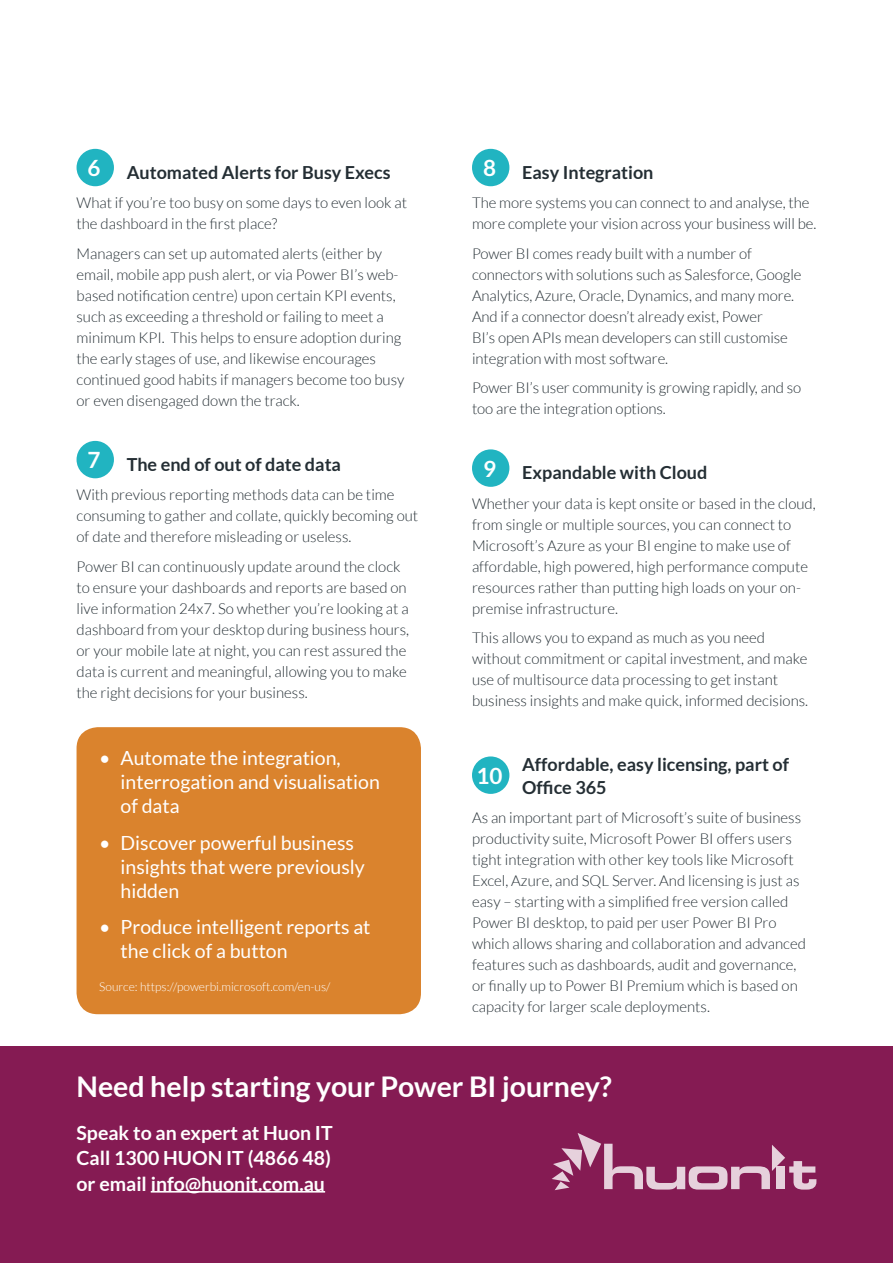
<style>
.page{position:relative;width:893px;height:1263px;background:#fff}
.page>*{position:absolute;margin:0;border:0;box-sizing:border-box;transform-origin:0 0}
.t1{font:700 28.5px "Lato";color:#fff}
.t2{font:700 22.35px "Lato";color:#fff}
.t3{font:19.5px/24px "Lato";color:#fff}
.t4{font:700 19.5px/25.5px "Lato";color:#fff;text-align:justify}
.t5{font:700 18px/22.5px "Lato";color:#242e34}
.t6{font:300 15px/21px "Lato";color:#242e34}
.t7{font:300 12px "Lato";color:#fff}
.s1{font-size:22.35px;color:#fff}
</style>
<div class="page">
<div style="left:77px;top:149px;width:37px;height:37px;background:#21b4c1;border-radius:50%"></div>
<div style="left:77px;top:441px;width:37px;height:37px;background:#21b4c1;border-radius:50%"></div>
<div style="left:472px;top:149px;width:37px;height:37px;background:#21b4c1;border-radius:50%"></div>
<div style="left:472px;top:449px;width:37px;height:38px;background:#21b4c1;border-radius:50%"></div>
<div style="left:472px;top:756px;width:37px;height:38px;background:#21b4c1;border-radius:50%"></div>
<div style="left:0;top:1046px;width:893px;height:217px;background:#851b53"></div>
<hr style="left:151px;top:1191px;width:174px;height:1px;background:#fff">
<svg style="left:552px;top:1133px;width:264px;height:57px"></svg>
<div style="left:77px;top:727px;width:344px;height:287px;background:#da832d;border-radius:21px"></div>
<p class="t5" style="left:88px;top:161px;width:305px"><span class="s1">6</span> Automated Alerts for Busy Execs</p>
<p class="t6" style="left:77px;top:192px;width:332px">What if you’re too busy on some days to even look at the dashboard in the first place?</p>
<p class="t6" style="left:77px;top:243px;width:329px">Managers can set up automated alerts (either by email, mobile app push alert, or via Power BI’s web&shy;based notification centre) upon certain KPI events, such as exceeding a threshold or failing to meet a minimum KPI. This helps to ensure adoption during the early stages of use, and likewise encourages continued good habits if managers become too busy or even disengaged down the track.</p>
<p class="t5" style="left:88px;top:453px;width:255px"><span class="s1">7</span> The end of out of date data</p>
<p class="t6" style="left:77px;top:484px;width:343px">With previous reporting methods data can be time consuming to gather and collate, quickly becoming out of date and therefore misleading or useless.</p>
<p class="t6" style="left:77px;top:556px;width:334px">Power BI can continuously update around the clock to ensure your dashboards and reports are based on live information 24x7. So whether you’re looking at a dashboard from your desktop during business hours, or your mobile late at night, you can rest assured the data is current and meaningful, allowing you to make the right decisions for your business.</p>
<h3 class="t3" style="left:121px;top:746px;width:261px;text-indent:-21px">• Automate the integration, interrogation and visualisation of data</h3>
<h3 class="t3" style="left:121px;top:830px;width:246px;text-indent:-21px">• Discover powerful business insights that were previously hidden</h3>
<h3 class="t3" style="left:121px;top:915px;width:252px;text-indent:-21px">• Produce intelligent reports at the click of a button</h3>
<p class="t7" style="left:99px;top:980px;width:233px">Source: https://powerbi.microsoft.com/en-us/</p>
<p class="t5" style="left:483px;top:161px;width:172px"><span class="s1">8</span> Easy Integration</p>
<p class="t6" style="left:472px;top:192px;width:346px">The more systems you can connect to and analyse, the more complete your vision across your business will be.</p>
<p class="t6" style="left:472px;top:243px;width:331px">Power BI comes ready built with a number of connectors with solutions such as Salesforce, Google Analytics, Azure, Oracle, Dynamics, and many more.<br>And if a connector doesn’t already exist, Power<br>BI’s open APIs mean developers can still customise integration with most software.</p>
<p class="t6" style="left:472px;top:377px;width:331px">Power BI’s user community is growing rapidly, and so too are the integration options.</p>
<p class="t5" style="left:483px;top:461px;width:226px"><span class="s1">9</span> Expandable with Cloud</p>
<p class="t6" style="left:472px;top:493px;width:345px">Whether your data is kept onsite or based in the cloud, from single or multiple sources, you can connect to Microsoft’s Azure as your BI engine to make use of affordable, high powered, high performance compute resources rather than putting high loads on your on&shy;premise infrastructure.</p>
<p class="t6" style="left:472px;top:627px;width:338px">This allows you to expand as much as you need without commitment or capital investment, and make use of multisource data processing to get instant business insights and make quick, informed decisions.</p>
<h2 class="t2" style="left:476px;top:763px;width:28px">10</h2>
<p class="t5" style="left:522px;top:753px;width:268px">Affordable, easy licensing, part of<br>Office 365</p>
<p class="t6" style="left:472px;top:807px;width:335px">As an important part of Microsoft’s suite of business productivity suite, Microsoft Power BI offers users tight integration with other key tools like Microsoft Excel, Azure, and SQL Server. And licensing is just as easy – starting with a simplified free version called Power BI desktop, to paid per user Power BI Pro which allows sharing and collaboration and advanced features such as dashboards, audit and governance, or finally up to Power BI Premium which is based on capacity for larger scale deployments.</p>
<h1 class="t1" style="left:77px;top:1070px;width:537px">Need help starting your Power BI journey?</h1>
<h3 class="t4" style="left:77px;top:1119px;width:258px">Speak to an expert at Huon IT Call 1300 HUON IT (4866 48) or email info@huonit.com.au</h3>
</div>
